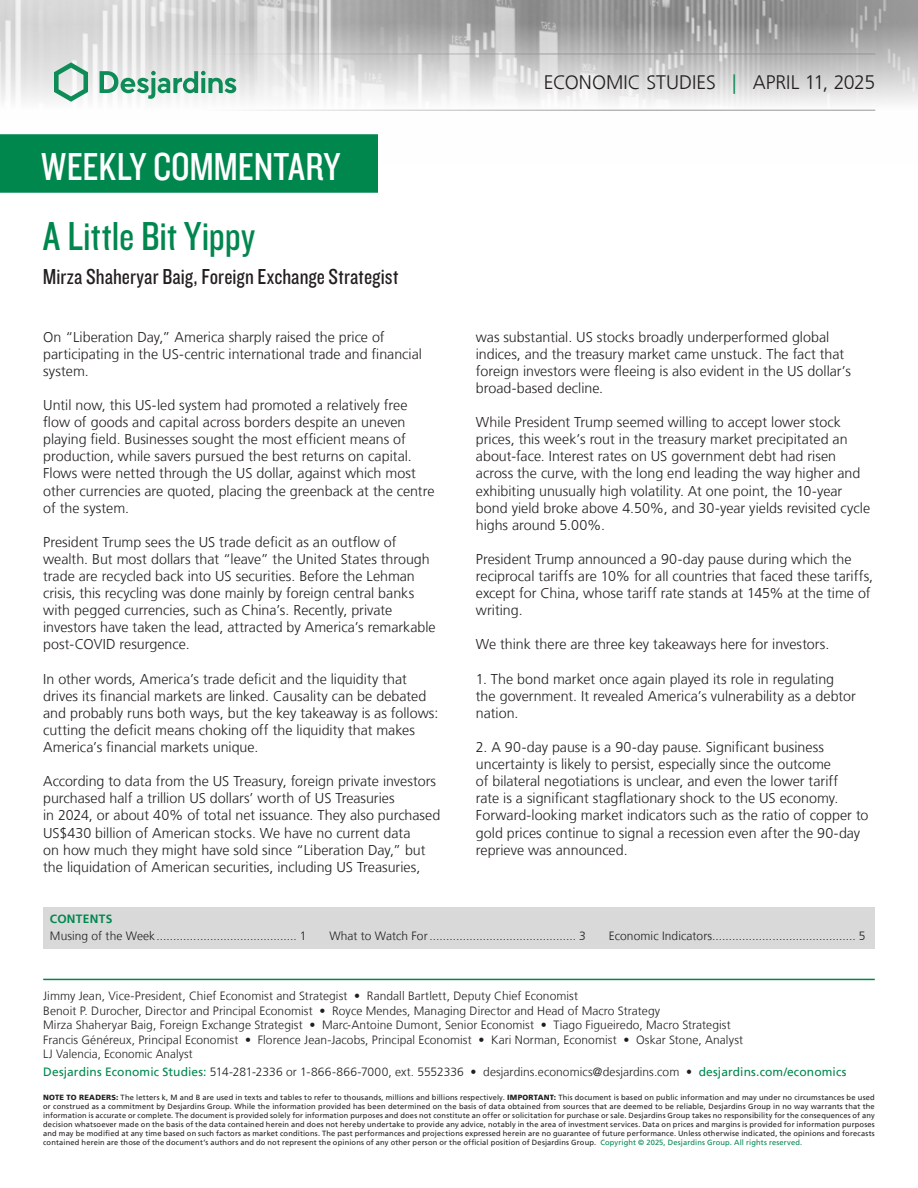
<style>
.page{position:relative;width:918px;height:1188px;background:#fff}
.page>*{position:absolute;margin:0;border:0;box-sizing:border-box;transform-origin:0 0}
.Pub_Titre{font:42px "Knockout 29 Junior Ltweight";color:#00874e}
.t1{font:40.5px "Knockout 29 Junior Ltweight";color:#fff}
.Pub_Signature{font:22.5px "Knockout 29 Junior Ltweight";letter-spacing:.005em;color:#231f20}
.t2{font:300 19.5px "Frutiger LT";color:#231f20}
.t3{font:300 14.25px/17.1px "Frutiger LT";color:#231f20}
.t4{font:300 12px/14.4px "Frutiger LT";letter-spacing:.005em;color:#231f20}
.t5{font:700 12px "Frutiger LT";letter-spacing:.02em;color:#00874e}
.t6{font:7.5px/9px "Frutiger LT";letter-spacing:.02em;color:#231f20;text-align:justify}
.s1{color:#00874e}
.s2{font-weight:400;color:#00874e}
.s3{font-weight:900}
</style>
<div class="page">
<img style="left:0;top:0;width:918px;height:111px">
<hr style="left:43px;top:54px;width:832px;height:1px;background:#939598">
<hr style="left:43px;top:110px;width:832px;height:1px;background:#939598">
<svg style="left:54px;top:62px;width:34px;height:40px"></svg>
<svg style="left:100px;top:71px;width:136px;height:28px"></svg>
<div style="left:0;top:135px;width:377px;height:57px;background:#00874e"></div>
<div style="left:0;top:134px;width:378px;height:59px;border:2px solid #00874e"></div>
<hr style="left:43px;top:979px;width:832px;height:1px;background:#00874e">
<div style="left:43px;top:907px;width:832px;height:42px;background:#d9d9d9"></div>
<h2 class="t1" style="left:41px;top:140px;width:300px">WEEKLY COMMENTARY</h2>
<p class="Pub_Titre" style="left:43px;top:209px;width:214px">A Little Bit Yippy</p>
<p class="Pub_Signature" style="left:43px;top:262px;width:357px">Mirza Shaheryar Baig, Foreign Exchange Strategist</p>
<p class="t3" style="left:43px;top:328px;width:380px">On “Liberation Day,” America sharply raised the price of participating in the US‑centric international trade and financial system.</p>
<p class="t3" style="left:43px;top:397px;width:393px">Until now, this US‑led system had promoted a relatively free flow of goods and capital across borders despite an uneven playing field. Businesses sought the most efficient means of production, while savers pursued the best returns on capital.<br>Flows were netted through the US dollar, against which most other currencies are quoted, placing the greenback at the centre of the system.</p>
<p class="t3" style="left:43px;top:534px;width:394px">President Trump sees the US trade deficit as an outflow of wealth. But most dollars that “leave” the United States through trade are recycled back into US securities. Before the Lehman crisis, this recycling was done mainly by foreign central banks with pegged currencies, such as China’s. Recently, private investors have taken the lead, attracted by America’s remarkable post‑COVID resurgence.</p>
<p class="t3" style="left:43px;top:670px;width:397px">In other words, America’s trade deficit and the liquidity that drives its financial markets are linked. Causality can be debated and probably runs both ways, but the key takeaway is as follows: cutting the deficit means choking off the liquidity that makes America’s financial markets unique.</p>
<p class="t3" style="left:43px;top:773px;width:399px">According to data from the US Treasury, foreign private investors purchased half a trillion US dollars’ worth of US Treasuries<br>in 2024, or about 40% of total net issuance. They also purchased US$430 billion of American stocks. We have no current data<br>on how much they might have sold since “Liberation Day,” but the liquidation of American securities, including US Treasuries,</p>
<p class="t2" style="left:544px;top:72px;width:333px">ECONOMIC STUDIES <span class="s1">|</span> APRIL 11, 2025</p>
<p class="t3" style="left:476px;top:328px;width:377px">was substantial. US stocks broadly underperformed global indices, and the treasury market came unstuck. The fact that foreign investors were fleeing is also evident in the US dollar’s broad‑based decline.</p>
<p class="t3" style="left:476px;top:414px;width:396px">While President Trump seemed willing to accept lower stock prices, this week’s rout in the treasury market precipitated an about‑face. Interest rates on US government debt had risen across the curve, with the long end leading the way higher and exhibiting unusually high volatility. At one point, the 10‑year bond yield broke above 4.50%, and 30‑year yields revisited cycle highs around 5.00%.</p>
<p class="t3" style="left:476px;top:551px;width:399px">President Trump announced a 90‑day pause during which the reciprocal tariffs are 10% for all countries that faced these tariffs, except for China, whose tariff rate stands at 145% at the time of writing.</p>
<p class="t3" style="left:476px;top:636px;width:355px">We think there are three key takeaways here for investors.</p>
<p class="t3" style="left:476px;top:670px;width:382px">1. The bond market once again played its role in regulating the government. It revealed America’s vulnerability as a debtor nation.</p>
<p class="t3" style="left:476px;top:739px;width:394px">2. A 90‑day pause is a 90‑day pause. Significant business uncertainty is likely to persist, especially since the outcome<br>of bilateral negotiations is unclear, and even the lower tariff<br>rate is a significant stagflationary shock to the US economy.<br>Forward‑looking market indicators such as the ratio of copper to gold prices continue to signal a recession even after the 90‑day reprieve was announced.</p>
<p class="t5" style="left:50px;top:912px;width:64px">CONTENTS</p>
<p class="t4" style="left:50px;top:929px;width:258px">Musing of the Week.......................................... 1</p>
<p class="t4" style="left:329px;top:929px;width:258px">What to Watch For............................................ 3</p>
<p class="t4" style="left:609px;top:929px;width:258px">Economic Indicators........................................... 5</p>
<p class="t4" style="left:43px;top:989px;width:702px">Jimmy Jean, Vice-President, Chief Economist and Strategist • Randall Bartlett, Deputy Chief Economist<br>Benoit P. Durocher, Director and Principal Economist • Royce Mendes, Managing Director and Head of Macro Strategy<br>Mirza Shaheryar Baig, Foreign Exchange Strategist • Marc-Antoine Dumont, Senior Economist • Tiago Figueiredo, Macro Strategist Francis Généreux, Principal Economist • Florence Jean-Jacobs, Principal Economist • Kari Norman, Economist • Oskar Stone, Analyst LJ Valencia, Economic Analyst</p>
<p class="t4" style="left:43px;top:1065px;width:805px"><span class="s2">Desjardins Economic Studies:</span> 514-281‑2336 or 1-866-866‑7000, ext. 5552336 • desjardins.economics@desjardins.com • <span class="s2">desjardins.com/economics</span></p>
<p class="t6" style="left:43px;top:1093px;width:833px"><span class="s3">NOTE TO READERS:</span> The letters k, M and B are used in texts and tables to refer to thousands, millions and billions respectively. <span class="s3">IMPORTANT:</span> This document is based on public information and may under no circumstances be used or construed as a commitment by Desjardins Group. While the information provided has been determined on the basis of data obtained from sources that are deemed to be reliable, Desjardins Group in no way warrants that the information is accurate or complete. The document is provided solely for information purposes and does not constitute an offer or solicitation for purchase or sale. Desjardins Group takes no responsibility for the consequences of any decision whatsoever made on the basis of the data contained herein and does not hereby undertake to provide any advice, notably in the area of investment services. Data on prices and margins is provided for information purposes and may be modified at any time based on such factors as market conditions. The past performances and projections expressed herein are no guarantee of future performance. Unless otherwise indicated, the opinions and forecasts contained herein are those of the document’s authors and do not represent the opinions of any other person or the official position of Desjardins Group. <span class="s1">Copyright © 2025, Desjardins Group. All rights reserved.</span></p>
</div>
